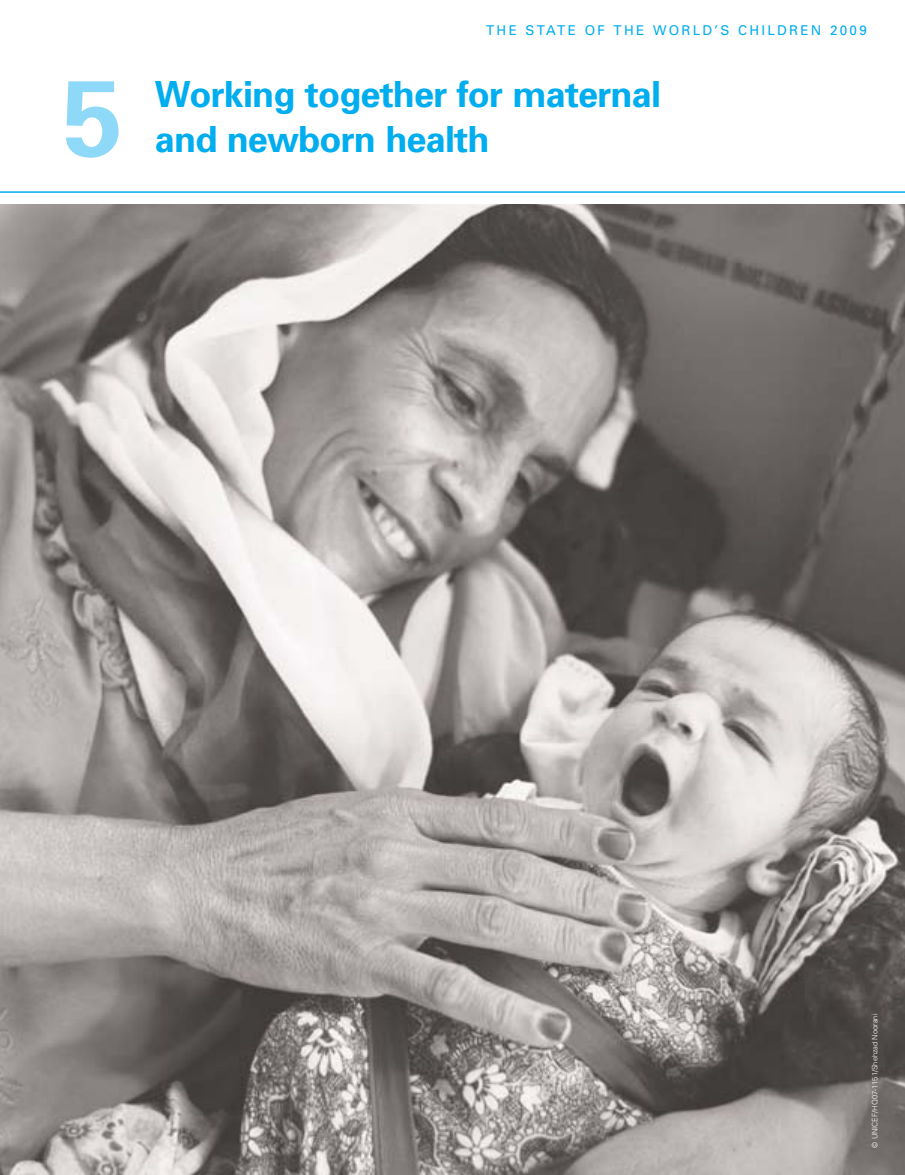
<style>
.page{position:relative;width:905px;height:1175px;background:#fff}
.page>*{position:absolute;margin:0;border:0;box-sizing:border-box;transform-origin:0 0}
.t1{font:700 108px "Univers";color:#8ed8f8}
.t2{font:700 36px "Univers";letter-spacing:-.02em;color:#00adef}
.t3{font:13.5px "Univers";letter-spacing:.165em;color:#00adef}
.t4{font:300 7.5px "Univers";color:#fff}
</style>
<div class="page">
<img style="left:0;top:204px;width:904px;height:970px">
<hr style="left:0;top:191px;width:904px;height:2px;background:#00adef">
<h1 class="t1" style="left:63px;top:78px;width:62px">5</h1>
<p class="t3" style="left:486px;top:25px;width:382px">THE STATE OF THE WORLD’S CHILDREN 2009</p>
<p class="t2" style="left:155px;top:81px;width:507px">Working together for maternal</p>
<p class="t2" style="left:155px;top:126px;width:336px">and newborn health</p>
<p class="t4" style="left:872px;top:1147px;width:135px;rotate:-90deg">© UNICEF/HQ07-1151/Shehzad Noorani</p>
</div>
